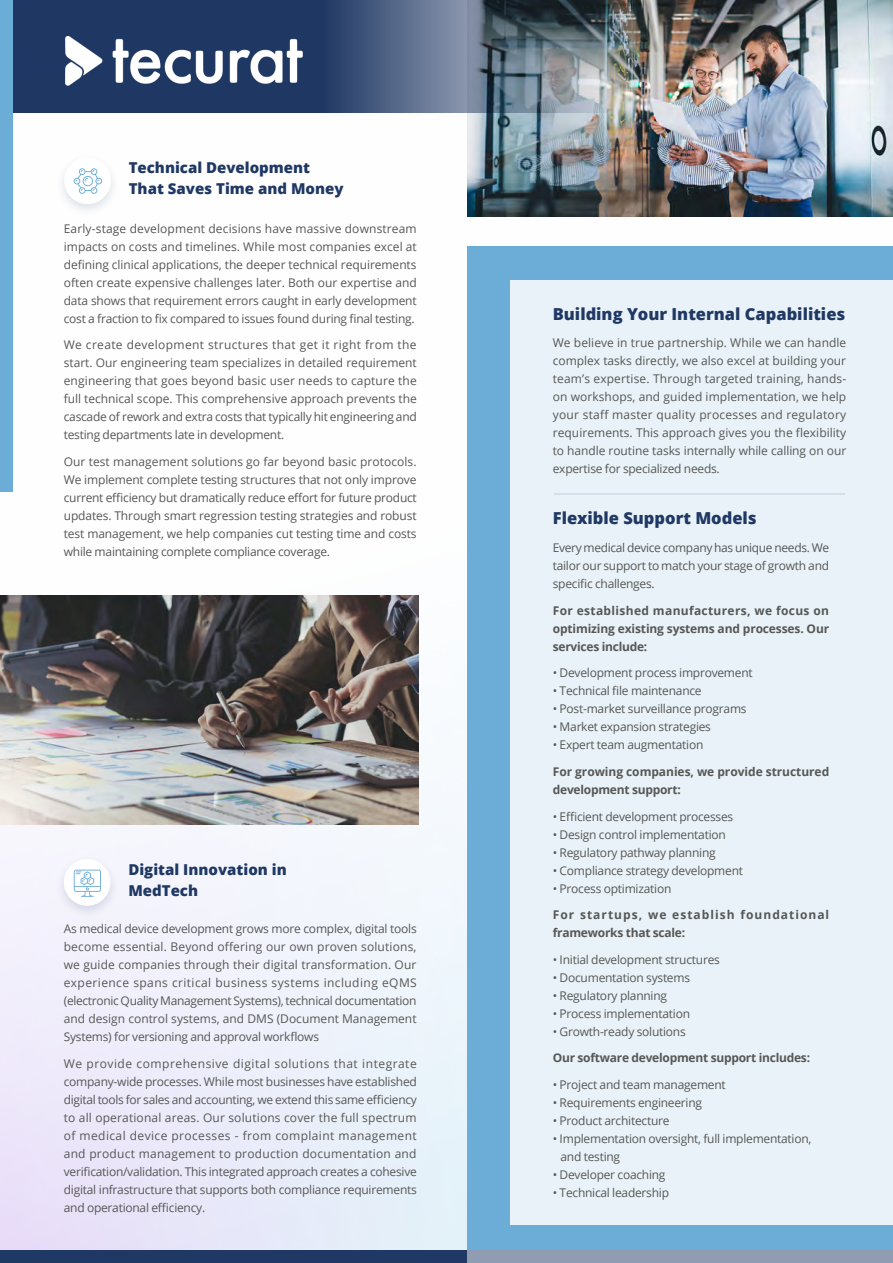
<style>
.page{position:relative;width:893px;height:1263px;background:#fff}
.page>*{position:absolute;margin:0;border:0;box-sizing:border-box;transform-origin:0 0}
.t1{font:800 16.5px "Open Sans";color:#203864}
.t2{font:800 15px/21px "Open Sans";color:#203864}
.t3{font:12px/18px "Open Sans";letter-spacing:-.02em;color:#575756;text-align:justify}
.t4{font:700 12px/18px "Open Sans";letter-spacing:-.01em;color:#575756;text-align:justify}
.t5{font:700 12px/18px "Open Sans";letter-spacing:.085em;color:#575756}
</style>
<div class="page">
<img style="left:0;top:113px;width:893px;height:1137px">
<div style="left:468px;top:247px;width:425px;height:1016px;background:#6badd6"></div>
<div style="left:510px;top:281px;width:383px;height:944px;background:#e8f2f8"></div>
<img style="left:468px;top:113px;width:425px;height:104px">
<img style="left:0;top:595px;width:419px;height:230px">
<div style="left:0;top:1250px;width:468px;height:13px;background:#203864"></div>
<hr style="left:554px;top:493px;width:291px;height:2px;background:#203864">
<img style="left:13px;top:0;width:880px;height:113px">
<img style="left:66px;top:36px;width:236px;height:49px">
<div style="left:55px;top:153px;width:65px;height:64px;background:#203864;opacity:.15"></div>
<div style="left:64px;top:157px;width:47px;height:47px;background:#fff;border-radius:50%"></div>
<svg style="left:74px;top:168px;width:28px;height:26px"></svg>
<div style="left:55px;top:854px;width:64px;height:65px;background:#203864;opacity:.15"></div>
<div style="left:64px;top:859px;width:47px;height:47px;background:#fff;border-radius:50%"></div>
<svg style="left:74px;top:870px;width:27px;height:27px"></svg>
<div style="left:0;top:0;width:13px;height:491px;background:#6badd6"></div>
<div style="left:468px;top:1250px;width:425px;height:13px;background:#909cb1"></div>
<p class="t2" style="left:129px;top:156px;width:216px">Technical Development<br>That Saves Time and Money</p>
<p class="t3" style="left:64px;top:219px;width:355px">Early-stage development decisions have massive downstream impacts on costs and timelines. While most companies excel at defining clinical applications, the deeper technical requirements often create expensive challenges later. Both our expertise and data shows that requirement errors caught in early development cost a fraction to fix compared to issues found during final testing.</p>
<p class="t3" style="left:64px;top:336px;width:355px">We create development structures that get it right from the start. Our engineering team specializes in detailed requirement engineering that goes beyond basic user needs to capture the full technical scope. This comprehensive approach prevents the cascade of rework and extra costs that typically hit engineering and testing departments late in development.</p>
<p class="t3" style="left:64px;top:452px;width:355px">Our test management solutions go far beyond basic protocols.<br>We implement complete testing structures that not only improve current efficiency but dramatically reduce effort for future product updates. Through smart regression testing strategies and robust test management, we help companies cut testing time and costs while maintaining complete compliance coverage.</p>
<p class="t2" style="left:128px;top:858px;width:160px">Digital Innovation in<br>MedTech</p>
<p class="t3" style="left:64px;top:920px;width:355px">As medical device development grows more complex, digital tools become essential. Beyond offering our own proven solutions, we guide companies through their digital transformation. Our experience spans critical business systems including eQMS (electronic Quality Management Systems), technical documentation and design control systems, and DMS (Document Management Systems) for versioning and approval workflows</p>
<p class="t3" style="left:64px;top:1054px;width:355px">We provide comprehensive digital solutions that integrate company-wide processes. While most businesses have established digital tools for sales and accounting, we extend this same efficiency to all operational areas. Our solutions cover the full spectrum of medical device processes - from complaint management and product management to production documentation and verification/validation. This integrated approach creates a cohesive digital infrastructure that supports both compliance requirements and operational efficiency.</p>
<h1 class="t1" style="left:553px;top:301px;width:294px">Building Your Internal Capabilities</h1>
<p class="t3" style="left:553px;top:334px;width:295px">We believe in true partnership. While we can handle complex tasks directly, we also excel at building your team’s expertise. Through targeted training, hands&shy;on workshops, and guided implementation, we help your staff master quality processes and regulatory requirements. This approach gives you the flexibility to handle routine tasks internally while calling on our expertise for specialized needs.</p>
<h1 class="t1" style="left:553px;top:505px;width:205px">Flexible Support Models</h1>
<p class="t3" style="left:553px;top:539px;width:278px">Every medical device company has unique needs. We tailor our support to match your stage of growth and specific challenges.</p>
<p class="t4" style="left:553px;top:601px;width:278px">For established manufacturers, we focus on optimizing existing systems and processes. Our services include:</p>
<p class="t3" style="left:553px;top:664px;width:201px">• Development process improvement</p>
<p class="t3" style="left:553px;top:682px;width:150px">• Technical file maintenance</p>
<p class="t3" style="left:553px;top:700px;width:195px">• Post-market surveillance programs</p>
<p class="t3" style="left:553px;top:718px;width:160px">• Market expansion strategies</p>
<p class="t3" style="left:553px;top:736px;width:152px">• Expert team augmentation</p>
<p class="t4" style="left:553px;top:762px;width:278px">For growing companies, we provide structured development support:</p>
<p class="t3" style="left:553px;top:807px;width:182px">• Efficient development processes</p>
<p class="t3" style="left:553px;top:825px;width:175px">• Design control implementation</p>
<p class="t3" style="left:553px;top:843px;width:164px">• Regulatory pathway planning</p>
<p class="t3" style="left:553px;top:861px;width:192px">• Compliance strategy development</p>
<p class="t3" style="left:553px;top:879px;width:120px">• Process optimization</p>
<p class="t5" style="left:553px;top:905px;width:278px">For startups, we establish foundational frameworks that scale:</p>
<p class="t3" style="left:553px;top:950px;width:169px">• Initial development structures</p>
<p class="t3" style="left:553px;top:968px;width:139px">• Documentation systems</p>
<p class="t3" style="left:553px;top:986px;width:116px">• Regulatory planning</p>
<p class="t3" style="left:553px;top:1004px;width:139px">• Process implementation</p>
<p class="t3" style="left:553px;top:1022px;width:134px">• Growth-ready solutions</p>
<p class="t4" style="left:553px;top:1048px;width:259px">Our software development support includes:</p>
<p class="t3" style="left:553px;top:1075px;width:174px">• Project and team management</p>
<p class="t3" style="left:553px;top:1093px;width:151px">• Requirements engineering</p>
<p class="t3" style="left:553px;top:1111px;width:118px">• Product architecture</p>
<p class="t3" style="left:560px;top:1129px;width:253px;text-indent:-8px">• Implementation oversight, full implementation, and testing</p>
<p class="t3" style="left:553px;top:1165px;width:114px">• Developer coaching</p>
<p class="t3" style="left:553px;top:1183px;width:118px">• Technical leadership</p>
</div>
